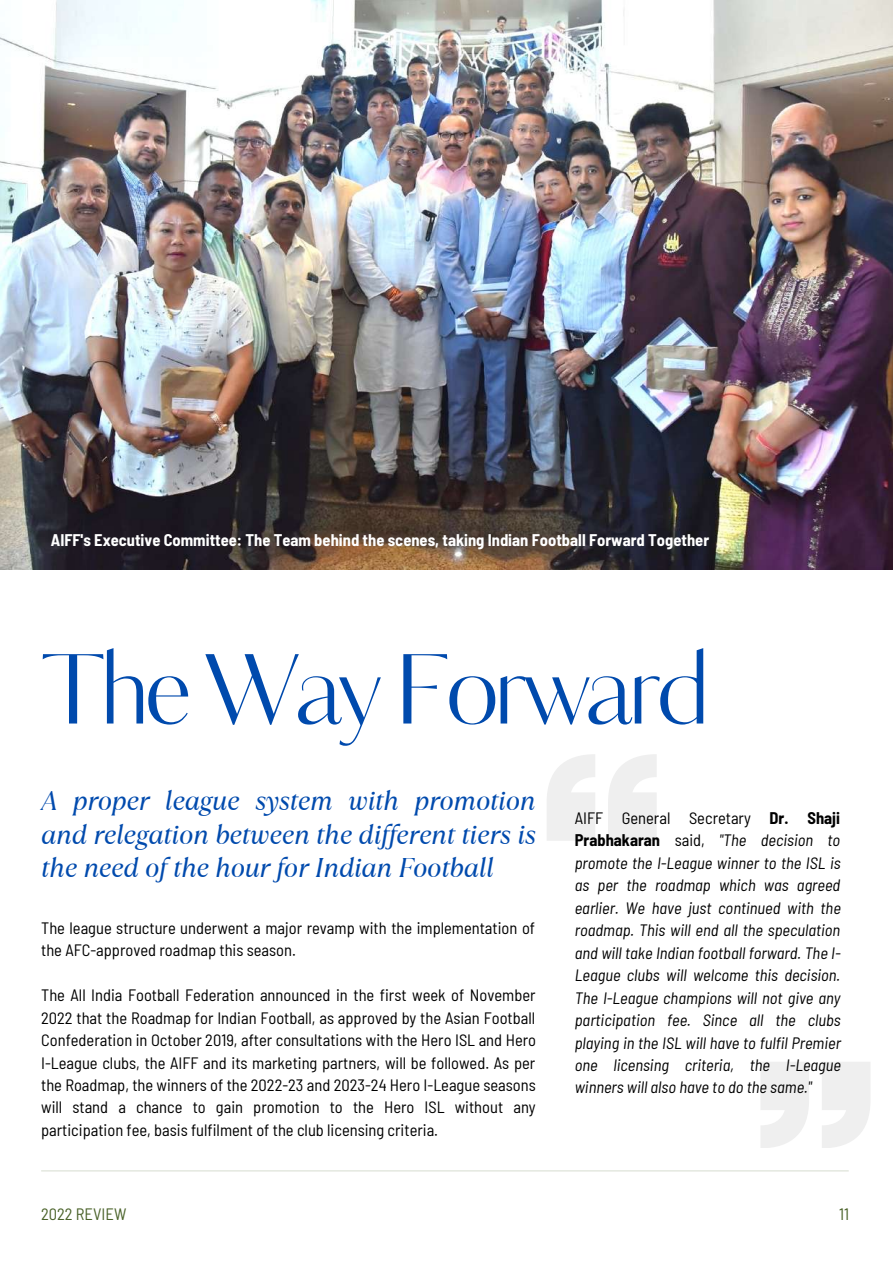
<style>
.page{position:relative;width:893px;height:1264px;background:#fff}
.page>*{position:absolute;margin:0;border:0;box-sizing:border-box;transform-origin:0 0}
.t1{font:95.85px "Kudryashev Display Contrast Sans";letter-spacing:-.05em;color:#004aad}
.t2{font:italic 27px/33.8px "TT Ramillas";letter-spacing:-.015em;color:#004aad;text-align:justify}
.t3{font:semi-condensed 16.5px/22.5px "Barlow";color:#000}
.t4{font:italic semi-condensed 16.5px/22.5px "Barlow";color:#000;text-align:justify}
.t5{font:700 semi-condensed 16.5px "Barlow";color:#fff}
.t6{font:semi-condensed 16.5px "Barlow";color:#4a6229}
.s1{font-style:normal}
.s2{font-weight:700;font-style:normal}
</style>
<div class="page">
<hr style="left:41px;top:1170px;width:807px;height:1px;background:#4a6229">
<img style="left:0;top:0;width:892px;height:569px">
<svg style="left:547px;top:754px;width:109px;height:86px"></svg>
<svg style="left:761px;top:1062px;width:109px;height:85px"></svg>
<p class="t5" style="left:51px;top:529px;width:659px">AIFF's Executive Committee: The Team behind the scenes, taking Indian Football Forward Together</p>
<h1 class="t1" style="left:41px;top:623px;width:670px">The Way Forward</h1>
<h2 class="t2" style="left:41px;top:783px;width:496px">A proper league system with promotion and relegation between the dif erent tiers is the need of the hour for Indian Football</h2>
<p class="t3" style="left:41px;top:915px;width:495px">The league structure underwent a major revamp with the implementation of the AFC-approved roadmap this season.</p>
<p class="t3" style="left:41px;top:983px;width:496px;text-align:justify">The All India Football Federation announced in the first week of November 2022 that the Roadmap for Indian Football, as approved by the Asian Football Confederation in October 2019, after consultations with the Hero ISL and Hero I-League clubs, the AIFF and its marketing partners, will be followed. As per the Roadmap, the winners of the 2022-23 and 2023-24 Hero I-League seasons will stand a chance to gain promotion to the Hero ISL without any participation fee, basis fulfilment of the club licensing criteria.</p>
<p class="t4" style="left:574px;top:805px;width:268px"><span class="s1">AIFF General Secretary</span> <span class="s2">Dr. Shaji Prabhakaran</span> <span class="s1">said,</span> "The decision to promote the I-League winner to the ISL is as per the roadmap which was agreed earlier. We have just continued with the roadmap. This will end all the speculation and will take Indian football forward. The I-League clubs will welcome this decision.<br>The I-League champions will not give any participation fee. Since all the clubs playing in the ISL will have to fulfil Premier one licensing criteria, the I-League winners will also have to do the same."</p>
<p class="t6" style="left:41px;top:1203px;width:87px">2022 REVIEW</p>
<p class="t6" style="left:839px;top:1203px;width:11px">11</p>
</div>
